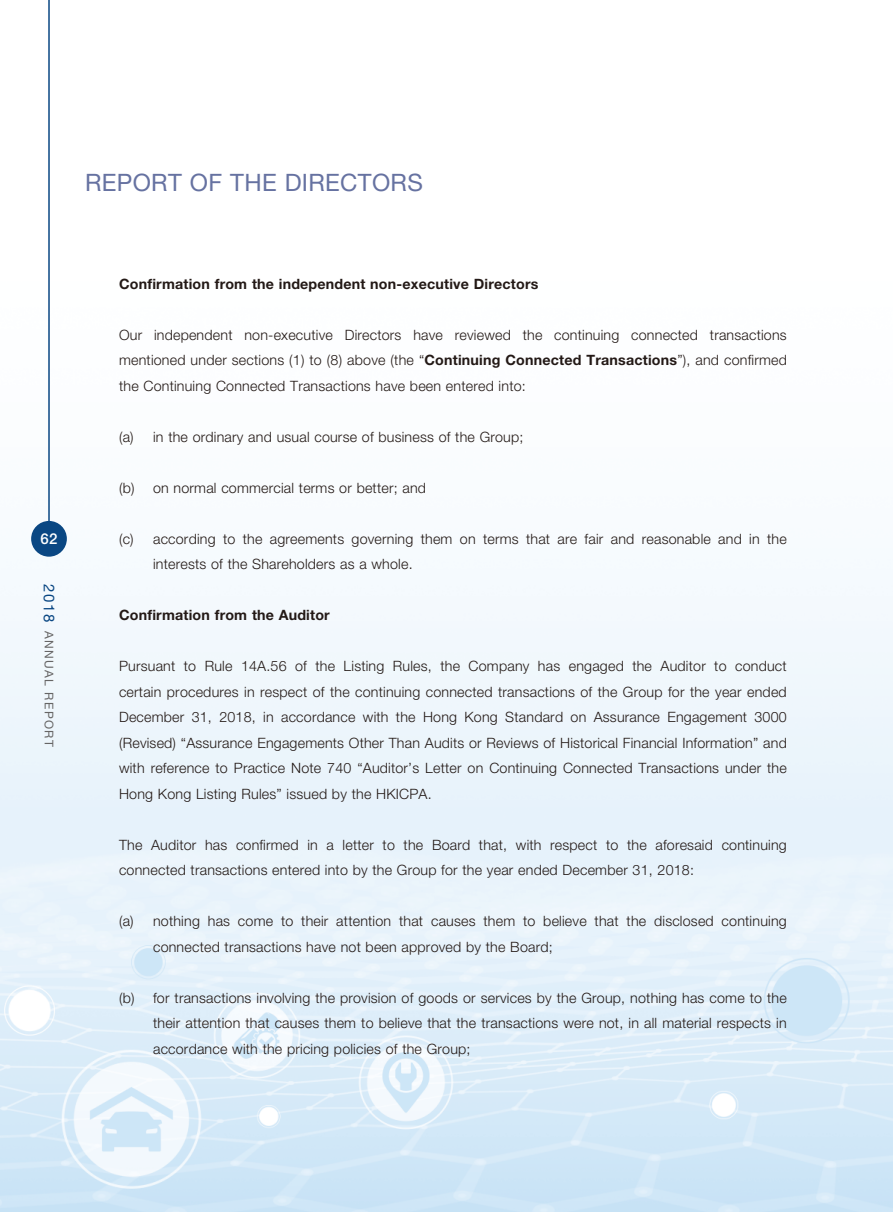
<style>
.page{position:relative;width:893px;height:1212px;background:#fff}
.page>*{position:absolute;margin:0;border:0;box-sizing:border-box;transform-origin:0 0}
.t1{font:24px "Helvetica Neue";letter-spacing:.015em;color:#6672a1}
.t2{font:500 15px "Helvetica Neue";color:#fff}
.t3{font:300 14.25px/25.5px "Helvetica Neue";letter-spacing:.015em;color:#231916;text-align:justify}
.t4{font:700 14.25px "Helvetica Neue";letter-spacing:.015em;color:#231916}
.t5{font:12px "Helvetica Neue";letter-spacing:.115em;color:#666565}
.s1{font-size:15px;color:#0a4783}
.s2{font-weight:700}
</style>
<div class="page">
<img style="left:0;top:521px;width:893px;height:691px">
<div style="left:31px;top:521px;width:36px;height:36px;background:#0a4783;border-radius:50%"></div>
<hr style="left:48px;top:0;width:2px;height:531px;background:#0a4783">
<h1 class="t1" style="left:85px;top:168px;width:339px">REPORT OF THE DIRECTORS</h1>
<p class="t2" style="left:41px;top:529px;width:18px">62</p>
<p class="t5" style="left:56px;top:584px;width:164px;rotate:90deg"><span class="s1">2018</span> ANNUAL REPORT</p>
<p class="t4" style="left:119px;top:275px;width:421px">Confirmation from the independent non-executive Directors</p>
<p class="t3" style="left:119px;top:321px;width:669px">Our independent non-executive Directors have reviewed the continuing connected transactions mentioned under sections (1) to (8) above (the “<span class="s2">Continuing Connected Transactions</span>”), and confirmed the Continuing Connected Transactions have been entered into:</p>
<p class="t3" style="left:119px;top:423px;width:406px">(a) in the ordinary and usual course of business of the Group;</p>
<p class="t3" style="left:119px;top:474px;width:309px">(b) on normal commercial terms or better; and</p>
<p class="t3" style="left:153px;top:525px;width:635px;text-indent:-34px">(c) according to the agreements governing them on terms that are fair and reasonable and in the interests of the Shareholders as a whole.</p>
<p class="t4" style="left:119px;top:606px;width:212px">Confirmation from the Auditor</p>
<p class="t3" style="left:119px;top:653px;width:669px">Pursuant to Rule 14A.56 of the Listing Rules, the Company has engaged the Auditor to conduct certain procedures in respect of the continuing connected transactions of the Group for the year ended December 31, 2018, in accordance with the Hong Kong Standard on Assurance Engagement 3000 (Revised) “Assurance Engagements Other Than Audits or Reviews of Historical Financial Information” and with reference to Practice Note 740 “Auditor’s Letter on Continuing Connected Transactions under the Hong Kong Listing Rules” issued by the HKICPA.</p>
<p class="t3" style="left:119px;top:831px;width:669px">The Auditor has confirmed in a letter to the Board that, with respect to the aforesaid continuing connected transactions entered into by the Group for the year ended December 31, 2018:</p>
<p class="t3" style="left:153px;top:908px;width:635px;text-indent:-34px">(a) nothing has come to their attention that causes them to believe that the disclosed continuing connected transactions have not been approved by the Board;</p>
<p class="t3" style="left:153px;top:984px;width:635px;text-indent:-34px">(b) for transactions involving the provision of goods or services by the Group, nothing has come to the their attention that causes them to believe that the transactions were not, in all material respects in accordance with the pricing policies of the Group;</p>
</div>
